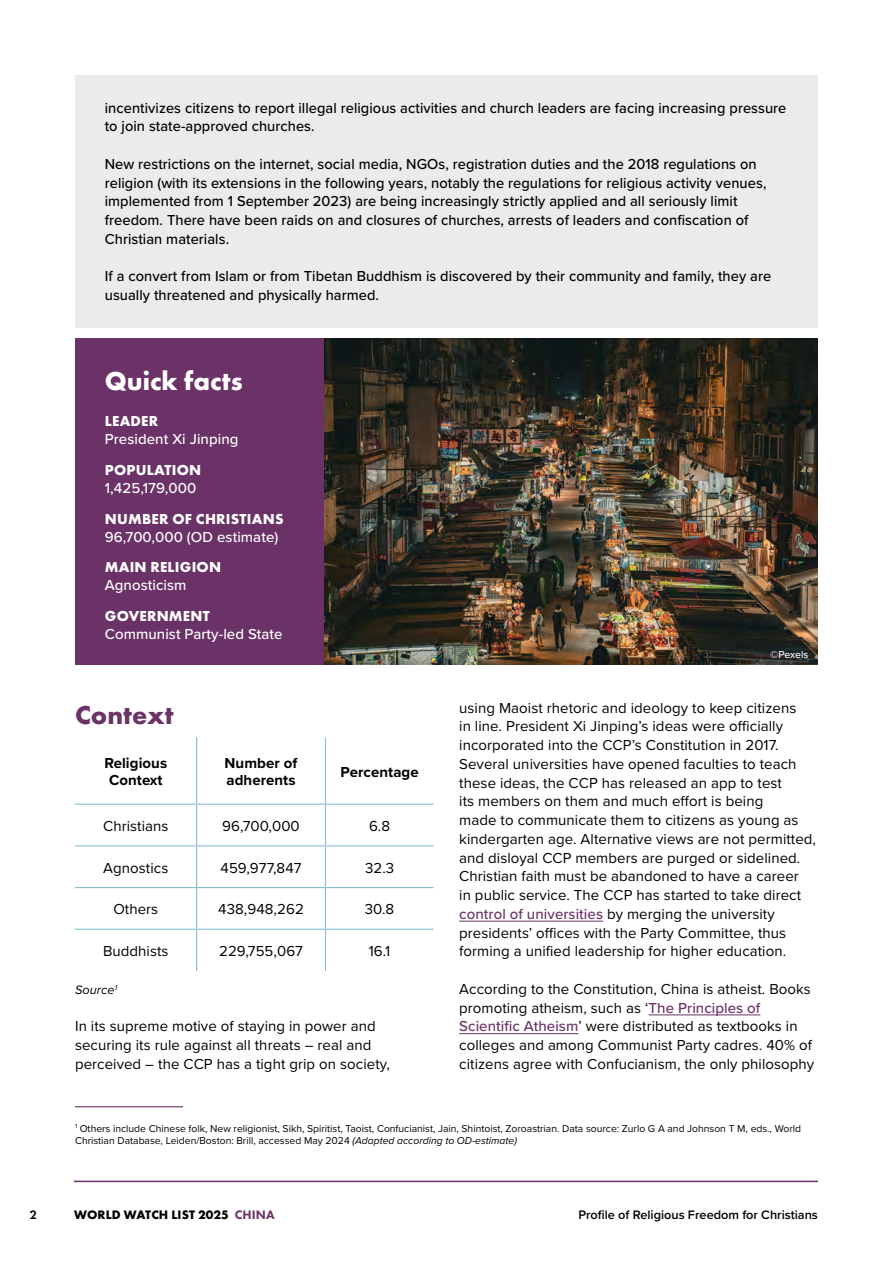
<style>
.page{position:relative;width:893px;height:1263px;background:#fff}
.page>*{position:absolute;margin:0;border:0;box-sizing:border-box;transform-origin:0 0}
.t1{font:700 27px "Futura PT";color:#fff}
.t2{font:700 27px "Futura PT";color:#6b3267}
.t3{font:15px/18.8px "Proxima Nova";letter-spacing:.005em;color:#000}
.t4{font:500 15px/18.8px "Proxima Nova";letter-spacing:.005em;color:#000}
.t5{font:500 15px "Proxima Nova";letter-spacing:.005em;color:#fff}
.t6{font:700 15px "Futura PT";letter-spacing:.015em;color:#fff}
.t7{font:700 15px/16.5px "Proxima Nova";letter-spacing:.005em;color:#000;text-align:center}
.t8{font:600 12.75px "Proxima Nova";color:#000}
.t9{font:700 12.75px "Futura PT";letter-spacing:.01em;color:#000}
.t10{font:italic 12.75px "Proxima Nova";letter-spacing:.005em;color:#000}
.t11{font:600 12.75px "Futura PT";color:#000}
.t12{font:500 10.5px "Proxima Nova";letter-spacing:-.01em;color:#fff}
.t13{font:10.35px/12px "Proxima Nova";color:#000}
.s1{font-weight:500;color:#6b3267}
.s2{font-style:italic}
.s3{font-weight:800;color:#6b3267}
</style>
<div class="page">
<hr style="left:74px;top:1181px;width:744px;height:1px;background:#6b3267">
<div style="left:75px;top:75px;width:743px;height:252px;background:#e9ebed"></div>
<div style="left:75px;top:338px;width:359px;height:326px;background:#6b3267"></div>
<hr style="left:75px;top:1106px;width:108px;height:1px;background:#6b3267">
<hr style="left:459px;top:921px;width:144px;height:1px;background:#6b3267">
<hr style="left:649px;top:1015px;width:111px;height:1px;background:#6b3267">
<hr style="left:459px;top:1033px;width:119px;height:1px;background:#6b3267">
<img style="left:324px;top:338px;width:494px;height:326px">
<hr style="left:196px;top:737px;width:1px;height:67px;background:#87bcd2">
<hr style="left:325px;top:737px;width:1px;height:67px;background:#87bcd2">
<hr style="left:75px;top:804px;width:122px;height:1px;background:#87bcd2">
<hr style="left:197px;top:804px;width:128px;height:1px;background:#87bcd2">
<hr style="left:196px;top:805px;width:1px;height:40px;background:#87bcd2">
<hr style="left:325px;top:804px;width:109px;height:1px;background:#87bcd2">
<hr style="left:325px;top:805px;width:1px;height:40px;background:#87bcd2">
<hr style="left:75px;top:845px;width:122px;height:1px;background:#87bcd2">
<hr style="left:197px;top:845px;width:128px;height:1px;background:#87bcd2">
<hr style="left:196px;top:846px;width:1px;height:41px;background:#87bcd2">
<hr style="left:325px;top:845px;width:109px;height:1px;background:#87bcd2">
<hr style="left:325px;top:846px;width:1px;height:41px;background:#87bcd2">
<hr style="left:75px;top:887px;width:122px;height:1px;background:#87bcd2">
<hr style="left:197px;top:887px;width:128px;height:1px;background:#87bcd2">
<hr style="left:196px;top:888px;width:1px;height:41px;background:#87bcd2">
<hr style="left:325px;top:887px;width:109px;height:1px;background:#87bcd2">
<hr style="left:325px;top:888px;width:1px;height:41px;background:#87bcd2">
<hr style="left:75px;top:929px;width:122px;height:1px;background:#87bcd2">
<hr style="left:197px;top:929px;width:128px;height:1px;background:#87bcd2">
<hr style="left:196px;top:930px;width:1px;height:41px;background:#87bcd2">
<hr style="left:325px;top:929px;width:109px;height:1px;background:#87bcd2">
<hr style="left:325px;top:930px;width:1px;height:41px;background:#87bcd2">
<p class="t4" style="left:105px;top:98px;width:683px">incentivizes citizens to report illegal religious activities and church leaders are facing increasing pressure to join state-approved churches.</p>
<p class="t4" style="left:105px;top:154px;width:663px">New restrictions on the internet, social media, NGOs, registration duties and the 2018 regulations on religion (with its extensions in the following years, notably the regulations for religious activity venues, implemented from 1 September 2023) are being increasingly strictly applied and all seriously limit freedom. There have been raids on and closures of churches, arrests of leaders and confiscation of Christian materials.</p>
<p class="t4" style="left:105px;top:266px;width:668px">If a convert from Islam or from Tibetan Buddhism is discovered by their community and family, they are usually threatened and physically harmed.</p>
<h1 class="t1" style="left:105px;top:364px;width:139px">Quick facts</h1>
<p class="t6" style="left:105px;top:411px;width:55px">LEADER</p>
<p class="t5" style="left:105px;top:428px;width:135px">President Xi Jinping</p>
<p class="t6" style="left:105px;top:460px;width:98px">POPULATION</p>
<p class="t5" style="left:105px;top:477px;width:93px">1,425,179,000</p>
<p class="t6" style="left:105px;top:509px;width:180px">NUMBER OF CHRISTIANS</p>
<p class="t5" style="left:105px;top:525px;width:175px">96,700,000 (OD estimate)</p>
<p class="t6" style="left:105px;top:558px;width:118px">MAIN RELIGION</p>
<p class="t5" style="left:105px;top:574px;width:83px">Agnosticism</p>
<p class="t6" style="left:105px;top:606px;width:106px">GOVERNMENT</p>
<p class="t5" style="left:105px;top:623px;width:179px">Communist Party-led State</p>
<h1 class="t2" style="left:75px;top:697px;width:100px">Context</h1>
<p class="t7" style="left:104px;top:755px;width:64px">Religious<br>Context</p>
<p class="t7" style="left:225px;top:755px;width:74px;text-align:left">Number of adherents</p>
<p class="t7" style="left:340px;top:763px;width:80px">Percentage</p>
<p class="t3" style="left:103px;top:816px;width:67px">Christians</p>
<p class="t3" style="left:222px;top:816px;width:79px">96,700,000</p>
<p class="t3" style="left:369px;top:816px;width:23px">6.8</p>
<p class="t3" style="left:103px;top:858px;width:67px">Agnostics</p>
<p class="t3" style="left:221px;top:858px;width:82px">459,977,847</p>
<p class="t3" style="left:365px;top:858px;width:31px">32.3</p>
<p class="t3" style="left:113px;top:899px;width:46px">Others</p>
<p class="t3" style="left:218px;top:899px;width:87px">438,948,262</p>
<p class="t3" style="left:365px;top:899px;width:31px">30.8</p>
<p class="t3" style="left:103px;top:941px;width:67px">Buddhists</p>
<p class="t3" style="left:219px;top:941px;width:85px">229,755,067</p>
<p class="t3" style="left:369px;top:941px;width:23px">16.1</p>
<p class="t10" style="left:75px;top:980px;width:44px">Source<sup>1</sup></p>
<p class="t3" style="left:75px;top:1016px;width:316px">In its supreme motive of staying in power and securing its rule against all threats – real and perceived – the CCP has a tight grip on society,</p>
<p class="t12" style="left:770px;top:646px;width:40px">©Pexels</p>
<p class="t3" style="left:459px;top:697px;width:358px">using Maoist rhetoric and ideology to keep citizens<br>in line. President Xi Jinping’s ideas were officially incorporated into the CCP’s Constitution in 2017.<br>Several universities have opened faculties to teach these ideas, the CCP has released an app to test<br>its members on them and much effort is being<br>made to communicate them to citizens as young as kindergarten age. Alternative views are not permitted, and disloyal CCP members are purged or sidelined.<br>Christian faith must be abandoned to have a career<br>in public service. The CCP has started to take direct <span class="s1">control of universities</span> by merging the university presidents’ offices with the Party Committee, thus forming a unified leadership for higher education.</p>
<p class="t3" style="left:459px;top:979px;width:357px">According to the Constitution, China is atheist. Books promoting atheism, such as ‘<span class="s1">The Principles of Scientific Atheism</span>’ were distributed as textbooks in colleges and among Communist Party cadres. 40% of citizens agree with Confucianism, the only philosophy</p>
<p class="t13" style="left:75px;top:1122px;width:727px"><sup>1</sup> Others include Chinese folk, New religionist, Sikh, Spiritist, Taoist, Confucianist, Jain, Shintoist, Zoroastrian. Data source: Zurlo G A and Johnson T M, eds., World<br>Christian Database, Leiden/Boston: Brill, accessed May 2024 <span class="s2">(Adapted according to OD-estimate)</span></p>
<p class="t11" style="left:30px;top:1207px;width:9px">2</p>
<p class="t9" style="left:74px;top:1206px;width:202px">WORLD WATCH LIST 2025 <span class="s3">CHINA</span></p>
<p class="t8" style="left:578px;top:1205px;width:241px">Profile of Religious Freedom for Christians</p>
</div>
